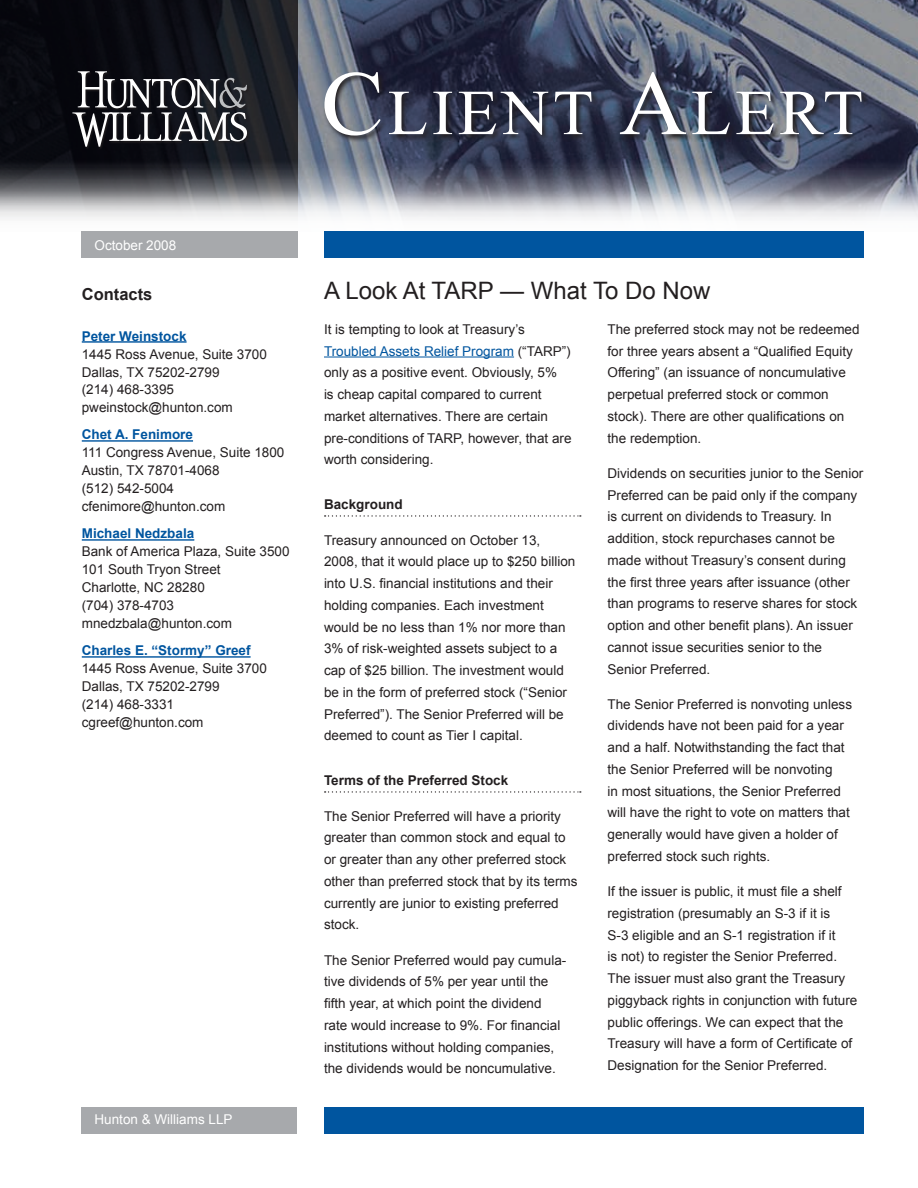
<style>
.page{position:relative;width:918px;height:1188px;background:#fff}
.page>*{position:absolute;margin:0;border:0;box-sizing:border-box;transform-origin:0 0}
.t1{font:64.05px "Times New Roman";letter-spacing:.055em;color:#fff}
.t2{font:24px "Arial";color:#231f20}
.t3{font:700 16.5px "Arial";color:#231f20}
.t4{font:13.5px/21.8px "Arial";color:#231f20}
.t5{font:700 13.5px "Arial";color:#00559f}
.t6{font:700 13.5px "Arial";color:#231f20}
.t7{font:13.5px "Arial";color:#fff}
.s1{font-size:91.5px}
.s2{color:#00559f}
</style>
<div class="page">
<img style="left:298px;top:0;width:620px;height:144px">
<svg style="left:0;top:0;width:298px;height:144px;background:#101118"></svg>
<img style="left:0;top:144px;width:918px;height:75px">
<div style="left:324px;top:1107px;width:540px;height:27px;background:#00559f"></div>
<div style="left:324px;top:231px;width:540px;height:27px;background:#00559f"></div>
<div style="left:81px;top:231px;width:217px;height:27px;background:#a7a9ac"></div>
<div style="left:81px;top:1107px;width:216px;height:27px;background:#a7a9ac"></div>
<div style="left:72px;top:72px;width:178px;height:78px;background:#231f20;opacity:.75"></div>
<svg style="left:72px;top:71px;width:175px;height:76px;background:#494a4e"></svg>
<svg style="left:323px;top:71px;width:546px;height:72px;background:#393f52"></svg>
<hr style="left:324px;top:357px;width:190px;height:1px;background:#00559f">
<svg style="left:325px;top:515px;width:256px;height:2px"></svg>
<svg style="left:325px;top:791px;width:256px;height:2px"></svg>
<hr style="left:82px;top:341px;width:105px;height:2px;background:#00559f">
<hr style="left:82px;top:440px;width:111px;height:2px;background:#00559f">
<hr style="left:82px;top:539px;width:112px;height:2px;background:#00559f">
<hr style="left:82px;top:656px;width:169px;height:2px;background:#00559f">
<h1 class="t1" style="left:321px;top:70px;width:544px"><span class="s1">C</span>LIENT <span class="s1">A</span>LERT</h1>
<p class="t7" style="left:94px;top:236px;width:83px">October 2008</p>
<p class="t3" style="left:82px;top:283px;width:72px">Contacts</p>
<p class="t5" style="left:82px;top:327px;width:106px">Peter Weinstock</p>
<p class="t4" style="left:82px;top:345px;width:187px;line-height:18px">1445 Ross Avenue, Suite 3700<br>Dallas, TX 75202-2799<br>(214) 468-3395 pweinstock@hunton.com</p>
<p class="t5" style="left:82px;top:426px;width:113px">Chet A. Fenimore</p>
<p class="t4" style="left:82px;top:444px;width:204px;line-height:18px">111 Congress Avenue, Suite 1800<br>Austin, TX 78701-4068<br>(512) 542-5004 cfenimore@hunton.com</p>
<p class="t5" style="left:82px;top:525px;width:114px">Michael Nedzbala</p>
<p class="t4" style="left:82px;top:543px;width:209px;line-height:18px">Bank of America Plaza, Suite 3500<br>101 South Tryon Street<br>Charlotte, NC 28280<br>(704) 378-4703 mnedzbala@hunton.com</p>
<p class="t5" style="left:82px;top:642px;width:170px">Charles E. “Stormy” Greef</p>
<p class="t4" style="left:82px;top:660px;width:187px;line-height:18px">1445 Ross Avenue, Suite 3700<br>Dallas, TX 75202-2799<br>(214) 468-3331 cgreef@hunton.com</p>
<p class="t7" style="left:94px;top:1111px;width:140px">Hunton &amp; Williams LLP</p>
<h2 class="t2" style="left:324px;top:275px;width:388px">A Look At TARP — What To Do Now</h2>
<p class="t4" style="left:324px;top:318px;width:249px">It is tempting to look at Treasury’s <span class="s2">Troubled Assets Relief Program</span> (“TARP”) only as a positive event. Obviously, 5%<br>is cheap capital compared to current market alternatives. There are certain pre-conditions of TARP, however, that are worth considering.</p>
<p class="t6" style="left:324px;top:496px;width:80px">Background</p>
<p class="t4" style="left:324px;top:529px;width:253px">Treasury announced on October 13, 2008, that it would place up to $250 billion into U.S. financial institutions and their holding companies. Each investment would be no less than 1% nor more than 3% of risk-weighted assets subject to a cap of $25 billion. The investment would be in the form of preferred stock (“Senior Preferred”). The Senior Preferred will be deemed to count as Tier I capital.</p>
<p class="t6" style="left:324px;top:772px;width:186px">Terms of the Preferred Stock</p>
<p class="t4" style="left:324px;top:805px;width:255px">The Senior Preferred will have a priority greater than common stock and equal to or greater than any other preferred stock other than preferred stock that by its terms currently are junior to existing preferred stock.</p>
<p class="t4" style="left:324px;top:949px;width:244px">The Senior Preferred would pay cumula&shy;tive dividends of 5% per year until the fifth year, at which point the dividend rate would increase to 9%. For financial institutions without holding companies, the dividends would be noncumulative.</p>
<p class="t4" style="left:608px;top:318px;width:254px">The preferred stock may not be redeemed for three years absent a “Qualified Equity Offering” (an issuance of noncumulative perpetual preferred stock or common stock). There are other qualifications on the redemption.</p>
<p class="t4" style="left:608px;top:462px;width:257px">Dividends on securities junior to the Senior Preferred can be paid only if the company is current on dividends to Treasury. In addition, stock repurchases cannot be made without Treasury’s consent during the first three years after issuance (other than programs to reserve shares for stock option and other benefit plans). An issuer cannot issue securities senior to the Senior Preferred.</p>
<p class="t4" style="left:608px;top:693px;width:246px">The Senior Preferred is nonvoting unless dividends have not been paid for a year and a half. Notwithstanding the fact that the Senior Preferred will be nonvoting<br>in most situations, the Senior Preferred will have the right to vote on matters that generally would have given a holder of preferred stock such rights.</p>
<p class="t4" style="left:608px;top:881px;width:251px">If the issuer is public, it must file a shelf registration (presumably an S-3 if it is<br>S-3 eligible and an S-1 registration if it<br>is not) to register the Senior Preferred.<br>The issuer must also grant the Treasury piggyback rights in conjunction with future public offerings. We can expect that the Treasury will have a form of Certificate of Designation for the Senior Preferred.</p>
</div>
